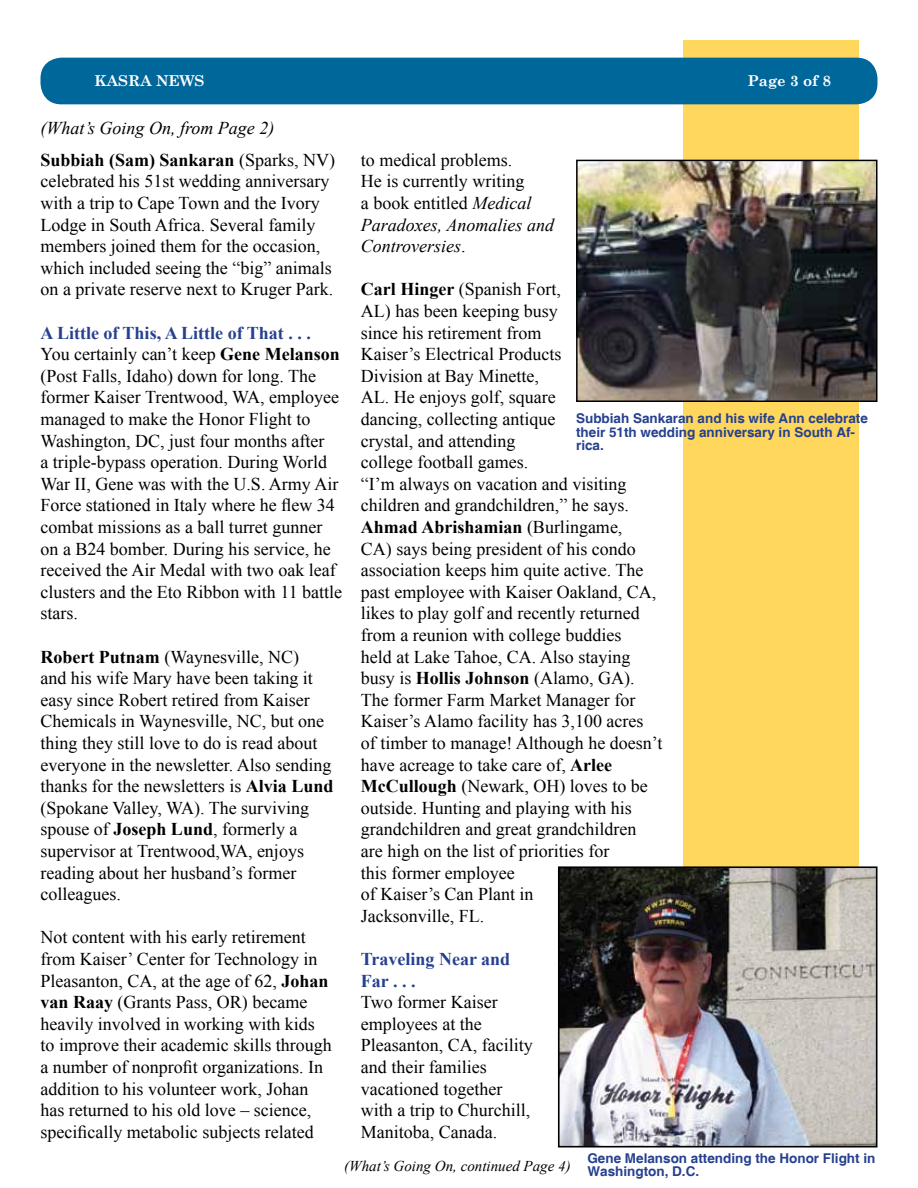
<style>
.page{position:relative;width:918px;height:1188px;background:#fff}
.page>*{position:absolute;margin:0;border:0;box-sizing:border-box;transform-origin:0 0}
.t1{font:18px/21.6px "Times New Roman";color:#000}
.t2{font:italic 18px "Times New Roman";color:#000}
.t3{font:700 18px/21.6px "Times New Roman";color:#25408f}
.t4{font:italic 15px "Times New Roman";color:#000}
.t5{font:700 15px "Century Schoolbook";color:#fff}
.t6{font:700 13.5px/13.5px "Helvetica";color:#25408f}
.s1{font-weight:700}
.s2{font-weight:700;color:#25408f}
.s3{font-style:italic}
</style>
<div class="page">
<div style="left:684px;top:40px;width:175px;height:1108px;background:#ffd75c"></div>
<div style="left:40px;top:58px;width:838px;height:46px;background:#00679b;border-radius:21px"></div>
<img style="left:579px;top:163px;width:296px;height:236px">
<div style="left:576px;top:160px;width:302px;height:242px;border:2px solid #000"></div>
<img style="left:561px;top:869px;width:313px;height:276px">
<div style="left:558px;top:866px;width:319px;height:282px;border:2px solid #000"></div>
<p class="t5" style="left:94px;top:69px;width:112px">KASRA NEWS</p>
<p class="t5" style="left:748px;top:69px;width:85px">Page 3 of 8</p>
<p class="t2" style="left:40px;top:116px;width:235px">(What’s Going On, from Page 2)</p>
<p class="t1" style="left:40px;top:149px;width:296px"><span class="s1">Subbiah (Sam) Sankaran</span> (Sparks, NV) celebrated his 51st wedding anniversary with a trip to Cape Town and the Ivory Lodge in South Africa. Several family members joined them for the occasion, which included seeing the “big” animals on a private reserve next to Kruger Park.</p>
<p class="t1" style="left:40px;top:322px;width:303px"><span class="s2">A Little of This, A Little of That . . .<br></span>You certainly can’t keep <span class="s1">Gene Melanson </span>(Post Falls, Idaho) down for long. The former Kaiser Trentwood, WA, employee managed to make the Honor Flight to Washington, DC, just four months after<br>a triple-bypass operation. During World War II, Gene was with the U.S. Army Air Force stationed in Italy where he flew 34 combat missions as a ball turret gunner on a B24 bomber. During his service, he received the Air Medal with two oak leaf clusters and the Eto Ribbon with 11 battle stars.</p>
<p class="t1" style="left:40px;top:646px;width:294px"><span class="s1">Robert Putnam</span> (Waynesville, NC)<br>and his wife Mary have been taking it easy since Robert retired from Kaiser Chemicals in Waynesville, NC, but one thing they still love to do is read about everyone in the newsletter. Also sending thanks for the newsletters is <span class="s1">Alvia Lund </span>(Spokane Valley, WA). The surviving spouse of <span class="s1">Joseph Lund</span>, formerly a supervisor at Trentwood,WA, enjoys reading about her husband’s former colleagues.</p>
<p class="t1" style="left:40px;top:926px;width:293px">Not content with his early retirement from Kaiser’ Center for Technology in Pleasanton, CA, at the age of 62, <span class="s1">Johan van Raay</span> (Grants Pass, OR) became heavily involved in working with kids to improve their academic skills through a number of nonprofit organizations. In addition to his volunteer work, Johan has returned to his old love – science, specifically metabolic subjects related</p>
<p class="t1" style="left:361px;top:149px;width:195px">to medical problems.<br>He is currently writing<br>a book entitled <span class="s3">Medical<br>Paradoxes, Anomalies and<br>Controversies</span>.</p>
<p class="t1" style="left:361px;top:278px;width:303px"><span class="s1">Carl Hinger</span> (Spanish Fort,<br>AL) has been keeping busy<br>since his retirement from<br>Kaiser’s Electrical Products<br>Division at Bay Minette,<br>AL. He enjoys golf, square<br>dancing, collecting antique<br>crystal, and attending<br>college football games.<br>“I’m always on vacation and visiting children and grandchildren,” he says.<br><span class="s1">Ahmad Abrishamian</span> (Burlingame,<br>CA) says being president of his condo association keeps him quite active. The past employee with Kaiser Oakland, CA, likes to play golf and recently returned from a reunion with college buddies<br>held at Lake Tahoe, CA. Also staying busy is <span class="s1">Hollis Johnson</span> (Alamo, GA).<br>The former Farm Market Manager for<br>Kaiser’s Alamo facility has 3,100 acres of timber to manage! Although he doesn’t have acreage to take care of, <span class="s1">Arlee<br>McCullough</span> (Newark, OH) loves to be outside. Hunting and playing with his grandchildren and great grandchildren are high on the list of priorities for<br>this former employee<br>of Kaiser’s Can Plant in<br>Jacksonville, FL.</p>
<p class="t3" style="left:361px;top:948px;width:151px">Traveling Near and<br>Far . . .</p>
<p class="t1" style="left:361px;top:991px;width:173px">Two former Kaiser employees at the<br>Pleasanton, CA, facility and their families vacationed together with a trip to Churchill,<br>Manitoba, Canada.</p>
<p class="t6" style="left:576px;top:412px;width:293px">Subbiah Sankaran and his wife Ann celebrate their 51th wedding anniversary in South Af&shy;rica.</p>
<p class="t4" style="left:344px;top:1156px;width:228px">(What’s Going On, continued Page 4)</p>
<p class="t6" style="left:587px;top:1152px;width:290px">Gene Melanson attending the Honor Flight in<br>Washington, D.C.</p>
</div>
